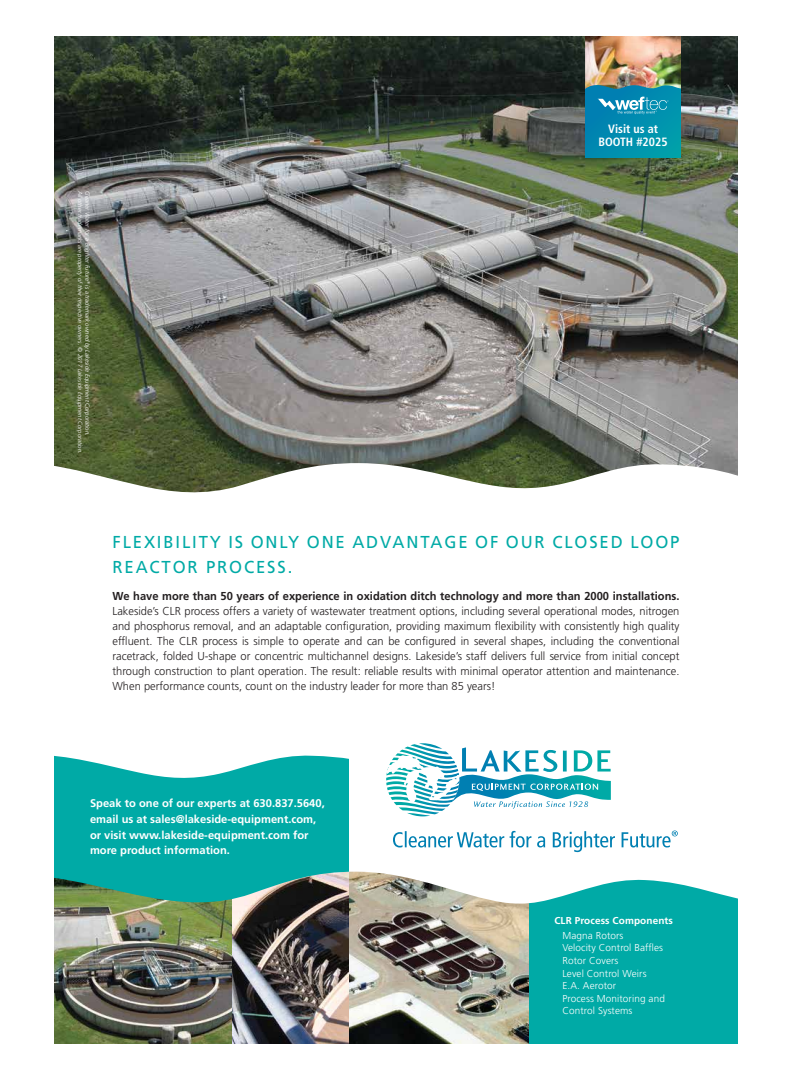
<style>
.page{position:relative;width:792px;height:1080px;background:#fff}
.page>*{position:absolute;margin:0;border:0;box-sizing:border-box;transform-origin:0 0}
.t1{font:17.3px/24.7px "Frutiger LT Std";letter-spacing:.11em;color:#00aaa6}
.t2{font:700 condensed 12px/13px "Frutiger LT Std";color:#fff;text-align:center}
.t3{font:300 11.5px/15.1px "Frutiger LT Std";color:#231f20;text-align:justify}
.t4{font:700 11.5px "Frutiger LT Std";color:#231f20}
.t5{font:700 11.2px/15.8px "Frutiger LT Std";color:#fff}
.t6{font:300 10px/12.5px "Frutiger LT Std";letter-spacing:.01em;color:#fff}
.t7{font:700 10px "Frutiger LT Std";letter-spacing:.01em;color:#fff}
.t8{font:italic 300 6px/7.2px "Frutiger LT Std";color:#fff}
</style>
<div class="page">
<img style="left:348px;top:922px;width:181px;height:122px">
<img style="left:231px;top:922px;width:117px;height:122px">
<img style="left:54px;top:922px;width:177px;height:122px">
<img style="left:54px;top:36px;width:684px;height:422px">
<svg style="left:54px;top:458px;width:684px;height:35px"></svg>
<div style="left:529px;top:866px;width:209px;height:178px;background:#00aaa6"></div>
<svg style="left:348px;top:781px;width:390px;height:141px"></svg>
<img style="left:54px;top:891px;width:294px;height:31px">
<svg style="left:54px;top:755px;width:294px;height:136px;background:#18aeaa"></svg>
<svg style="left:386px;top:743px;width:225px;height:73px"></svg>
<svg style="left:393px;top:831px;width:285px;height:21px"></svg>
<svg style="left:585px;top:90px;width:96px;height:68px;background:#0c92b3"></svg>
<img style="left:585px;top:36px;width:96px;height:54px">
<p class="t8" style="left:91px;top:191px;width:264px;rotate:90deg">Cleaner Water for a Brighter Future<sup>®</sup> is a trademark owned by Lakeside Equipment Corporation.<br>All other trademarks are property of their respective owners. © 2017 Lakeside Equipment Corporation.</p>
<p class="t2" style="left:598px;top:122px;width:71px">Visit us at<br>BOOTH #2025</p>
<h1 class="t1" style="left:112px;top:530px;width:569px">FLEXIBILITY IS ONLY ONE ADVANTAGE OF OUR CLOSED LOOP<br>REACTOR PROCESS.</h1>
<p class="t4" style="left:112px;top:589px;width:569px">We have more than 50 years of experience in oxidation ditch technology and more than 2000 installations.</p>
<p class="t3" style="left:112px;top:604px;width:569px">Lakeside’s CLR process offers a variety of wastewater treatment options, including several operational modes, nitrogen and phosphorus removal, and an adaptable configuration, providing maximum flexibility with consistently high quality effluent. The CLR process is simple to operate and can be configured in several shapes, including the conventional racetrack, folded U-shape or concentric multichannel designs. Lakeside’s staff delivers full service from initial concept through construction to plant operation. The result: reliable results with minimal operator attention and maintenance.<br>When performance counts, count on the industry leader for more than 85 years!</p>
<p class="t5" style="left:90px;top:795px;width:236px">Speak to one of our experts at 630.837.5640, email us at sales@lakeside-equipment.com, or visit www.lakeside-equipment.com for more product information.</p>
<p class="t7" style="left:554px;top:915px;width:120px">CLR Process Components</p>
<p class="t6" style="left:562px;top:929px;width:104px">Magna Rotors<br>Velocity Control Baffles<br>Rotor Covers<br>Level Control Weirs<br>E.A. Aerotor<br>Process Monitoring and<br>Control Systems</p>
</div>
